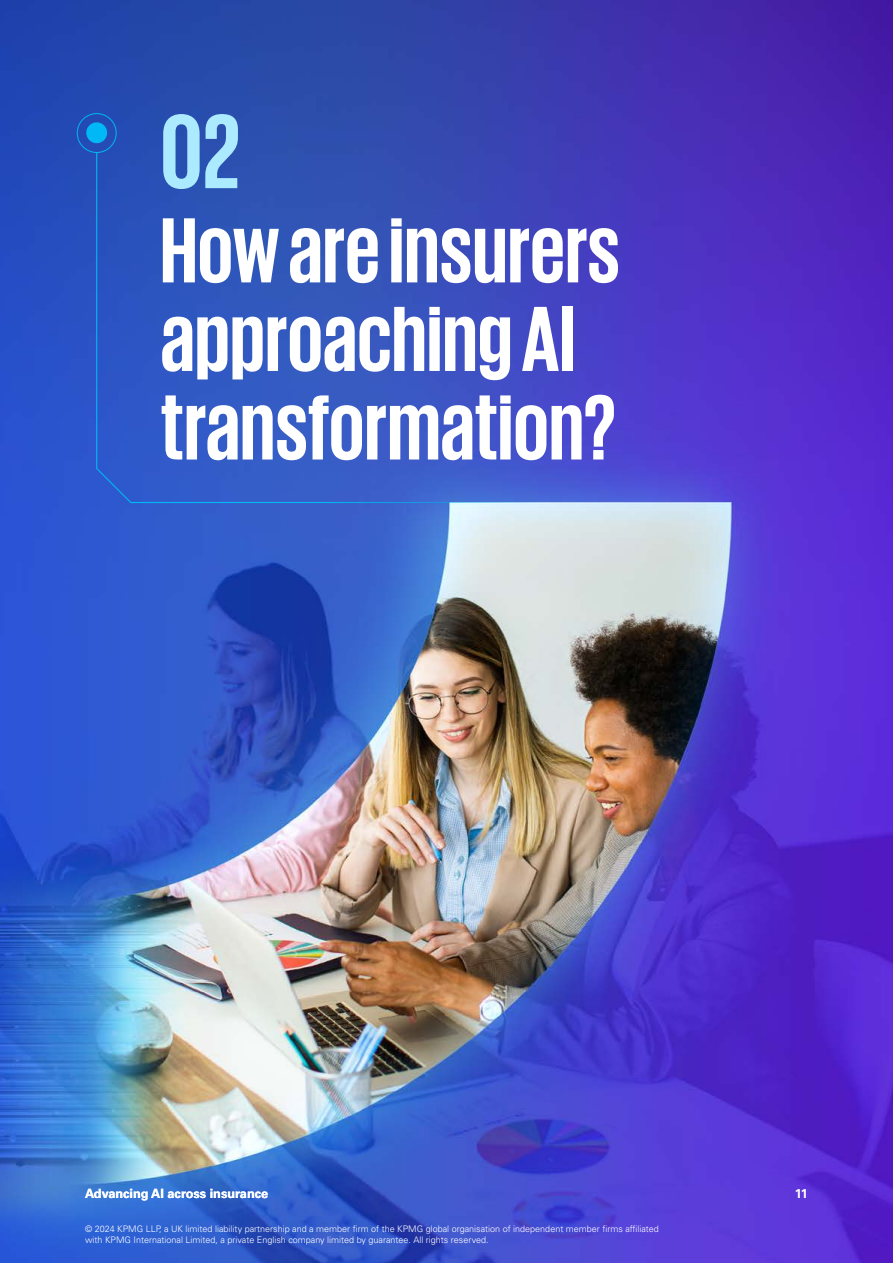
<style>
.page{position:relative;width:893px;height:1263px;background:#fff}
.page>*{position:absolute;margin:0;border:0;box-sizing:border-box;transform-origin:0 0}
.t1{font:700 108px "KPMG";color:#aceaff}
.t2{font:700 94.5px/88.5px "KPMG";color:#fff}
.t3{font:700 12.75px "Univers LT Std";color:#fff}
.t4{font:300 9px/10.8px "Univers LT Std";color:#fff}
</style>
<div class="page">
<img style="left:0;top:0;width:893px;height:1263px">
<div style="left:86px;top:122px;width:21px;height:21px;background:#00b8f5;border-radius:50%"></div>
<div style="left:77px;top:113px;width:40px;height:40px;border:1px solid #00b8f5;border-radius:50%"></div>
<svg style="left:96px;top:151px;width:724px;height:353px"></svg>
<h1 class="t1" style="left:160px;top:97px;width:82px">02</h1>
<h2 class="t2" style="left:160px;top:203px;width:461px">How are insurers approaching AI transformation?</h2>
<h3 class="t3" style="left:85px;top:1186px;width:185px">Advancing AI across insurance</h3>
<p class="t4" style="left:85px;top:1224px;width:575px">© 2024 KPMG LLP, a UK limited liability partnership and a member firm of the KPMG global organisation of independent member firms affiliated with KPMG International Limited, a private English company limited by guarantee. All rights reserved.</p>
<h3 class="t3" style="left:795px;top:1186px;width:14px">11</h3>
</div>
